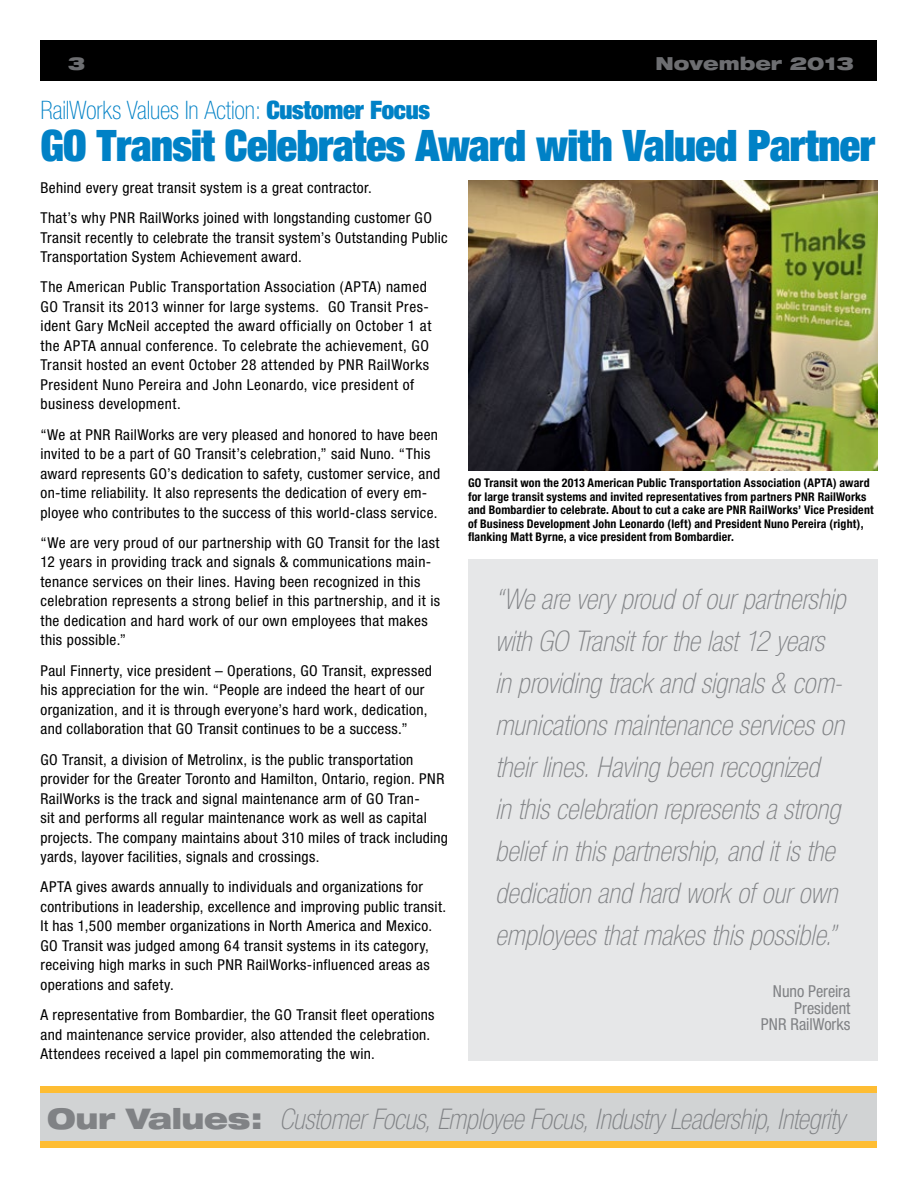
<style>
.page{position:relative;width:918px;height:1188px;background:#fff}
.page>*{position:absolute;margin:0;border:0;box-sizing:border-box;transform-origin:0 0}
.t1{font:900 expanded 43.5px "Helvetica Neue";letter-spacing:-.015em;color:#0081c6}
.t2{font:italic 100 condensed 28.5px/42px "Helvetica Neue";color:#808285}
.t3{font:100 condensed 25.5px "Helvetica Neue";letter-spacing:-.01em;color:#0081c6}
.t4{font:900 expanded 18px "Helvetica Neue";color:#6d6e71}
.t5{font:condensed 16.5px/16.5px "Helvetica Neue";color:#808285;text-align:right}
.t6{font:condensed 15px/19.5px "Helvetica Neue";letter-spacing:.025em;color:#000}
.t7{font:700 condensed 12px/13.5px "Helvetica Neue";letter-spacing:.015em;color:#000}
.s1{font-weight:900;font-stretch:expanded}
.s2{font-weight:900;font-style:normal;font-stretch:expanded}
</style>
<div class="page">
<div style="left:40px;top:40px;width:837px;height:41px;background:#000"></div>
<div style="left:40px;top:1141px;width:838px;height:7px;background:#febd33"></div>
<div style="left:40px;top:1093px;width:837px;height:48px;background:#d1d3d4"></div>
<div style="left:40px;top:1086px;width:837px;height:7px;background:#febd33"></div>
<div style="left:468px;top:559px;width:410px;height:502px;background:#e6e7e8"></div>
<img style="left:468px;top:181px;width:409px;height:290px">
<p class="t4" style="left:68px;top:51px;width:19px">3</p>
<p class="t4" style="left:655px;top:51px;width:200px">November 2013</p>
<h3 class="t3" style="left:40px;top:96px;width:391px">RailWorks Values In Action: <span class="s1">Customer Focus</span></h3>
<h1 class="t1" style="left:40px;top:118px;width:836px">GO Transit Celebrates Award with Valued Partner</h1>
<p class="t6" style="left:40px;top:172px;width:393px;line-height:30.3px">Behind every great transit system is a great contractor.<br>That’s why PNR RailWorks joined with longstanding customer GO</p>
<p class="t6" style="left:40px;top:227px;width:409px">Transit recently to celebrate the transit system’s Outstanding Public<br>Transportation System Achievement award.</p>
<p class="t6" style="left:40px;top:277px;width:392px">The American Public Transportation Association (APTA) named GO Transit its 2013 winner for large systems. GO Transit Pres&shy;ident Gary McNeil accepted the award officially on October 1 at the APTA annual conference. To celebrate the achievement, GO Transit hosted an event October 28 attended by PNR RailWorks President Nuno Pereira and John Leonardo, vice president of business development.</p>
<p class="t6" style="left:40px;top:425px;width:401px">“We at PNR RailWorks are very pleased and honored to have been invited to be a part of GO Transit’s celebration,” said Nuno. “This award represents GO’s dedication to safety, customer service, and on-time reliability. It also represents the dedication of every em&shy;ployee who contributes to the success of this world-class service.</p>
<p class="t6" style="left:40px;top:533px;width:401px">“We are very proud of our partnership with GO Transit for the last 12 years in providing track and signals &amp; communications main&shy;tenance services on their lines. Having been recognized in this celebration represents a strong belief in this partnership, and it is the dedication and hard work of our own employees that makes this possible.”</p>
<p class="t6" style="left:40px;top:661px;width:393px">Paul Finnerty, vice president – Operations, GO Transit, expressed his appreciation for the win. “People are indeed the heart of our organization, and it is through everyone’s hard work, dedication, and collaboration that GO Transit continues to be a success.”</p>
<p class="t6" style="left:40px;top:749px;width:409px">GO Transit, a division of Metrolinx, is the public transportation provider for the Greater Toronto and Hamilton, Ontario, region. PNR RailWorks is the track and signal maintenance arm of GO Tran-<br>sit and performs all regular maintenance work as well as capital projects. The company maintains about 310 miles of track including yards, layover facilities, signals and crossings.</p>
<p class="t6" style="left:40px;top:877px;width:407px">APTA gives awards annually to individuals and organizations for contributions in leadership, excellence and improving public transit.<br>It has 1,500 member organizations in North America and Mexico.<br>GO Transit was judged among 64 transit systems in its category, receiving high marks in such PNR RailWorks-influenced areas as operations and safety.</p>
<p class="t6" style="left:40px;top:1005px;width:396px">A representative from Bombardier, the GO Transit fleet operations and maintenance service provider, also attended the celebration.<br>Attendees received a lapel pin commemorating the win.</p>
<p class="t7" style="left:468px;top:476px;width:407px">GO Transit won the 2013 American Public Transportation Association (APTA) award for large transit systems and invited representatives from partners PNR RailWorks and Bombardier to celebrate. About to cut a cake are PNR RailWorks’ Vice President of Business Development John Leonardo (left) and President Nuno Pereira (right), flanking Matt Byrne, a vice president from Bombardier.</p>
<p class="t2" style="left:495px;top:578px;width:352px">“We are very proud of our partnership with GO Transit for the last 12 years in providing track and signals &amp; com&shy;munications maintenance services on their lines. Having been recognized<br>in this celebration represents a strong belief in this partnership, and it is the dedication and hard work of our own employees that makes this possible.”</p>
<p class="t5" style="left:761px;top:983px;width:91px">Nuno Pereira<br>President<br>PNR RailWorks</p>
<h2 class="t2" style="left:47px;top:1097px;width:799px"><span class="s2">Our Values:</span> Customer Focus, Employee Focus, Industry Leadership, Integrity</h2>
</div>
